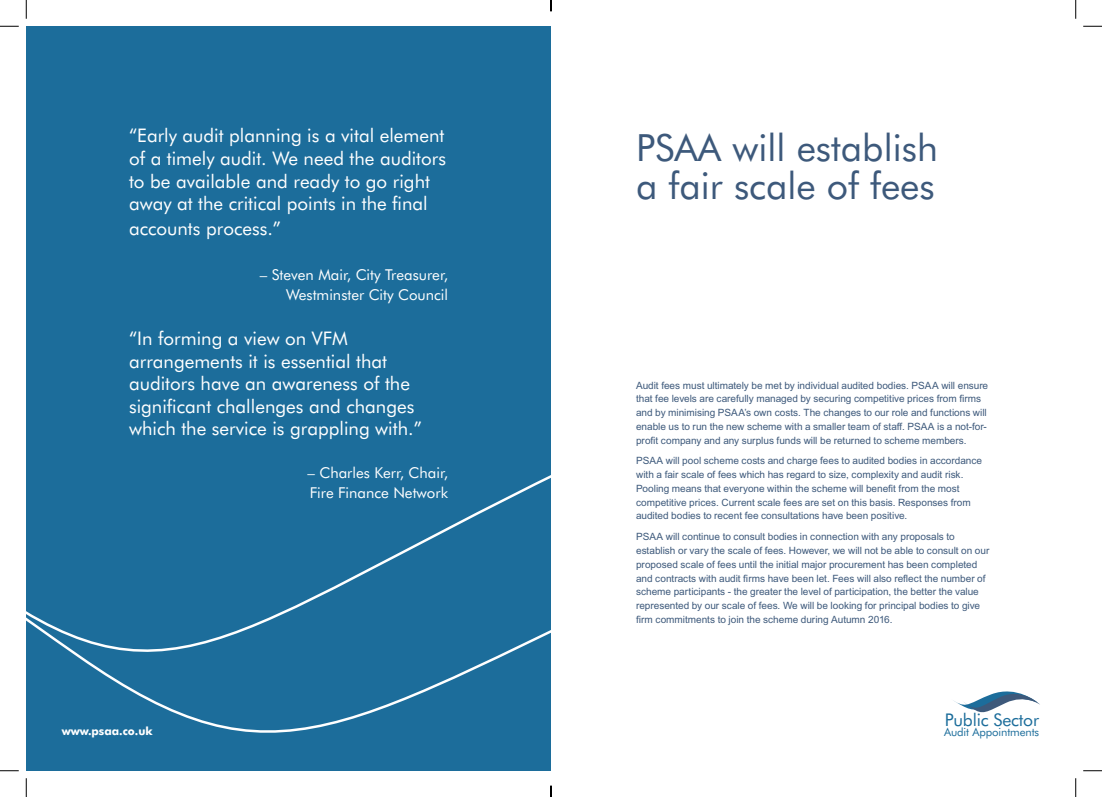
<style>
.page{position:relative;width:1102px;height:797px;background:#fff}
.page>*{position:absolute;margin:0;border:0;box-sizing:border-box;transform-origin:0 0}
.t1{font:37.5px/37.5px "Futura BT";color:#3d597b}
.t2{font:18.75px/22.5px "Futura BT";color:#fff}
.t3{font:17.5px "Futura BT";letter-spacing:-.01em;color:#1c6d9b}
.t4{font:15px/20px "Futura BT";color:#fff;text-align:right}
.t5{font:11.38px "Futura BT";letter-spacing:-.01em;color:#1c6d9b}
.t6{font:700 11.25px "Futura BT";color:#fff}
.t7{font:10px/13.8px "Arial SFMT";color:#3d597b}
</style>
<div class="page">
<div style="left:26px;top:26px;width:525px;height:744px;background:#1c6d9b"></div>
<svg style="left:26px;top:475px;width:525px;height:258px"></svg>
<svg style="left:953px;top:691px;width:87px;height:22px"></svg>
<svg style="left:0;top:25px;width:19px;height:2px"></svg>
<svg style="left:1083px;top:25px;width:18px;height:2px"></svg>
<svg style="left:0;top:770px;width:19px;height:1px"></svg>
<svg style="left:1083px;top:770px;width:18px;height:1px"></svg>
<svg style="left:25px;top:0;width:2px;height:19px"></svg>
<svg style="left:25px;top:778px;width:2px;height:19px"></svg>
<svg style="left:1075px;top:0;width:1px;height:19px"></svg>
<svg style="left:1075px;top:778px;width:1px;height:19px"></svg>
<svg style="left:550px;top:785px;width:1px;height:12px"></svg>
<h2 class="t2" style="left:129px;top:124px;width:318px">“Early audit planning is a vital element of a timely audit. We need the auditors to be available and ready to go right away at the critical points in the final</h2>
<h2 class="t2" style="left:129px;top:217px;width:153px">accounts process.”</h2>
<h3 class="t4" style="left:260px;top:264px;width:190px">– Steven Mair, City Treasurer,<br>Westminster City Council</h3>
<h2 class="t2" style="left:129px;top:327px;width:294px">“In forming a view on VFM arrangements it is essential that auditors have an awareness of the significant challenges and changes which the service is grappling with.”</h2>
<h3 class="t4" style="left:307px;top:462px;width:142px;text-align:left">– Charles Kerr, Chair,<br>Fire Finance Network</h3>
<p class="t6" style="left:62px;top:724px;width:93px">www.psaa.co.uk</p>
<h1 class="t1" style="left:636px;top:129px;width:303px">PSAA will establish a fair scale of fees</h1>
<p class="t7" style="left:636px;top:378px;width:353px">Audit fees must ultimately be met by individual audited bodies. PSAA will ensure that fee levels are carefully managed by securing competitive prices from firms and by minimising PSAA’s own costs. The changes to our role and functions will enable us to run the new scheme with a smaller team of staff. PSAA is a not-for&shy;profit company and any surplus funds will be returned to scheme members.</p>
<p class="t7" style="left:636px;top:454px;width:347px">PSAA will pool scheme costs and charge fees to audited bodies in accordance with a fair scale of fees which has regard to size, complexity and audit risk.<br>Pooling means that everyone within the scheme will benefit from the most competitive prices. Current scale fees are set on this basis. Responses from audited bodies to recent fee consultations have been positive.</p>
<p class="t7" style="left:636px;top:530px;width:355px">PSAA will continue to consult bodies in connection with any proposals to establish or vary the scale of fees. However, we will not be able to consult on our proposed scale of fees until the initial major procurement has been completed and contracts with audit firms have been let. Fees will also reflect the number of scheme participants - the greater the level of participation, the better the value represented by our scale of fees. We will be looking for principal bodies to give firm commitments to join the scheme during Autumn 2016.</p>
<h3 class="t3" style="left:944px;top:709px;width:96px">Public Sector</h3>
<p class="t5" style="left:944px;top:725px;width:96px">Audit Appointments</p>
</div>
